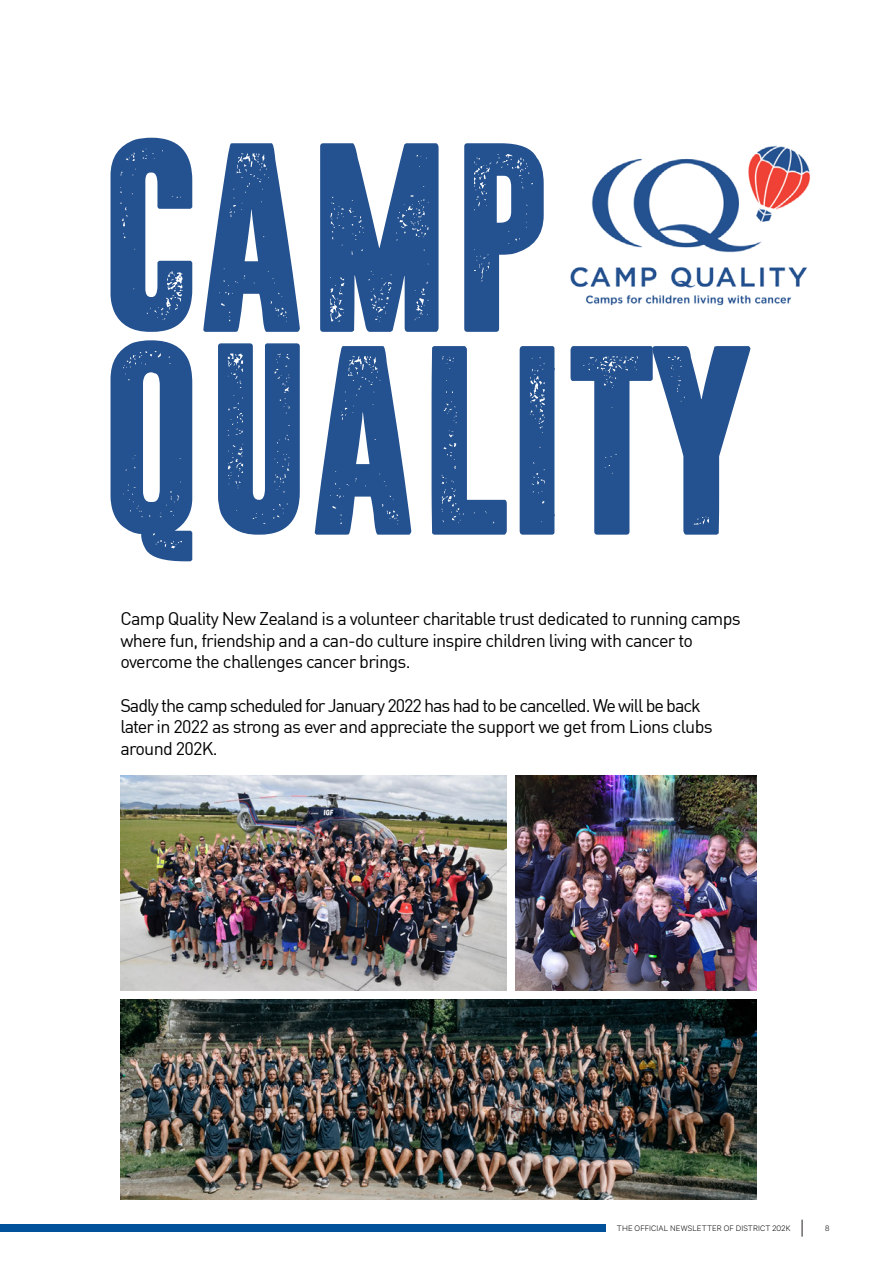
<style>
.page{position:relative;width:893px;height:1263px;background:#fff}
.page>*{position:absolute;margin:0;border:0;box-sizing:border-box;transform-origin:0 0}
.t1{font:206.7px/202.8px "Dreamwalker";color:#24518f}
.t2{font:18px/21.6px "DIN";letter-spacing:-.04em;color:#000}
.t3{font:18px/21.6px "DIN";letter-spacing:-.06em;color:#000}
.t4{font:300 9px "Calibre";letter-spacing:.015em;color:#000}
</style>
<div class="page">
<svg style="left:802px;top:1220px;width:1px;height:16px"></svg>
<div style="left:0;top:1225px;width:605px;height:7px;background:#01529a"></div>
<img style="left:570px;top:145px;width:241px;height:161px">
<img style="left:120px;top:775px;width:386px;height:216px">
<img style="left:120px;top:999px;width:637px;height:200px">
<img style="left:515px;top:775px;width:242px;height:216px">
<h1 class="t1" style="left:98px;top:146px;width:651px">CAMP<br>QUALITY</h1>
<p class="t2" style="left:120px;top:607px;width:622px">Camp Quality New Zealand is a volunteer charitable trust dedicated to running camps where fun, friendship and a can-do culture inspire children living with cancer to overcome the challenges cancer brings.</p>
<p class="t3" style="left:120px;top:694px;width:594px">Sadly the camp scheduled for January 2022 has had to be cancelled. We will be back later in 2022 as strong as ever and appreciate the support we get from Lions clubs around 202K.</p>
<p class="t4" style="left:617px;top:1222px;width:175px">THE OFFICIAL NEWSLETTER OF DISTRICT 202K</p>
<p class="t4" style="left:825px;top:1222px;width:6px">8</p>
</div>
